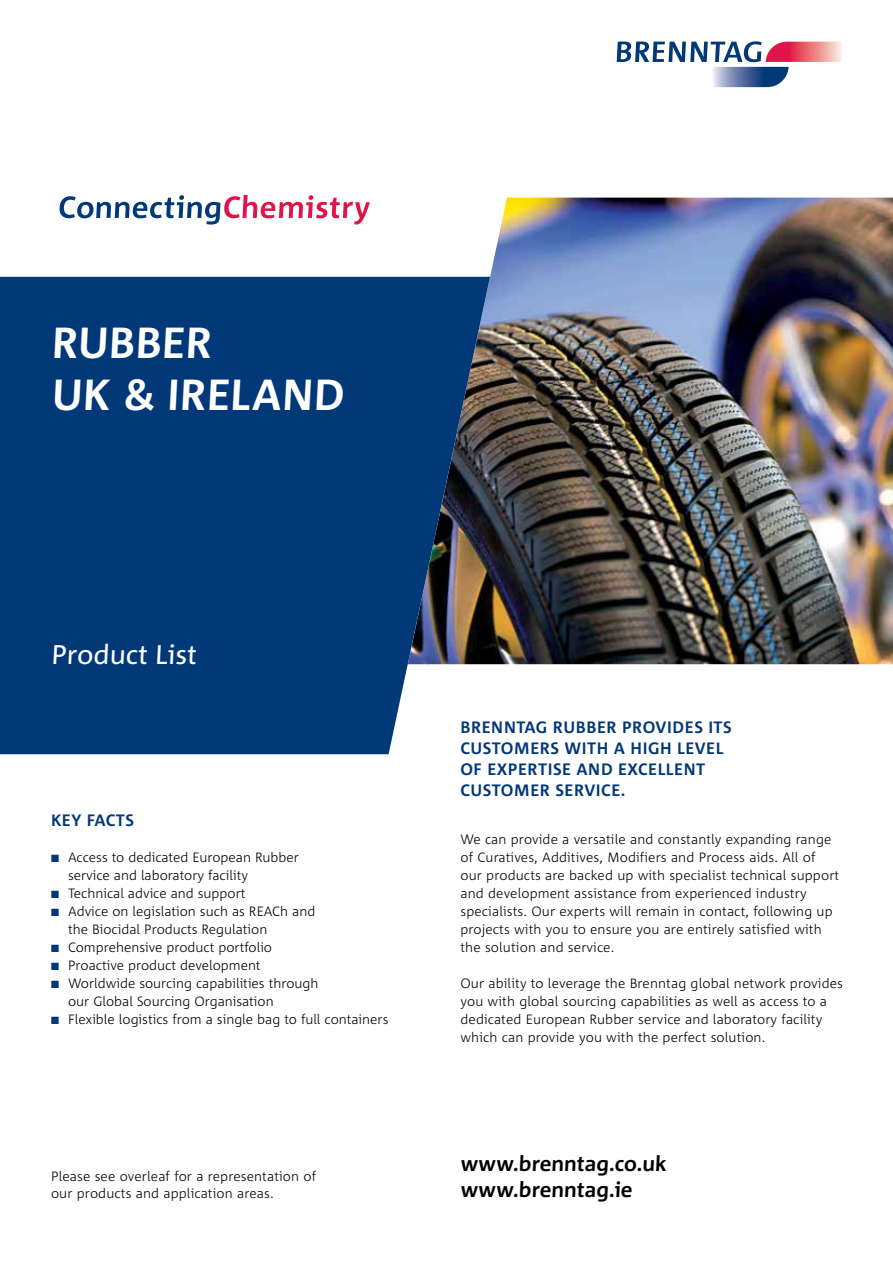
<style>
.page{position:relative;width:893px;height:1263px;background:#fff}
.page>*{position:absolute;margin:0;border:0;box-sizing:border-box;transform-origin:0 0}
.t1{font:700 43.5px/52.2px "Corpid E1 s";color:#fff}
.t2{font:27px "Corpid E1 s";color:#fff}
.t3{font:700 21.15px/26.4px "Corpid E1 s";color:#000}
.t4{font:700 16.5px/21px "Corpid E1 s";color:#003878}
.t5{font:300 13.5px/18px "Corpid E1 s";letter-spacing:.01em;color:#000}
.s1{color:#003878}
</style>
<div class="page">
<img style="left:408px;top:198px;width:485px;height:466px">
<svg style="left:0;top:277px;width:490px;height:477px;background:#0e3f79"></svg>
<svg style="left:59px;top:195px;width:311px;height:30px"></svg>
<svg style="left:617px;top:41px;width:225px;height:46px"></svg>
<h1 class="t1" style="left:51px;top:316px;width:298px">RUBBER<br>UK &amp; IRELAND</h1>
<h2 class="t2" style="left:51px;top:638px;width:149px">Product List</h2>
<p class="t4" style="left:51px;top:809px;width:85px">KEY FACTS</p>
<p class="t5" style="left:68px;top:848px;width:232px;text-indent:-17px"><span class="s1">■</span> Access to dedicated European Rubber service and laboratory facility</p>
<p class="t5" style="left:51px;top:884px;width:196px"><span class="s1">■</span> Technical advice and support</p>
<p class="t5" style="left:68px;top:902px;width:249px;text-indent:-17px"><span class="s1">■</span> Advice on legislation such as REACh and the Biocidal Products Regulation</p>
<p class="t5" style="left:51px;top:938px;width:223px"><span class="s1">■</span> Comprehensive product portfolio</p>
<p class="t5" style="left:51px;top:956px;width:211px"><span class="s1">■</span> Proactive product development</p>
<p class="t5" style="left:68px;top:974px;width:252px;text-indent:-17px"><span class="s1">■</span> Worldwide sourcing capabilities through our Global Sourcing Organisation</p>
<p class="t5" style="left:51px;top:1010px;width:339px"><span class="s1">■</span> Flexible logistics from a single bag to full containers</p>
<p class="t5" style="left:51px;top:1167px;width:267px;line-height:17.2px">Please see overleaf for a representation of our products and application areas.</p>
<p class="t4" style="left:460px;top:716px;width:273px">BRENNTAG RUBBER PROVIDES ITS<br>CUSTOMERS WITH A HIGH LEVEL<br>OF EXPERTISE AND EXCELLENT<br>CUSTOMER SERVICE.</p>
<p class="t5" style="left:460px;top:830px;width:380px">We can provide a versatile and constantly expanding range of Curatives, Additives, Modifiers and Process aids. All of our products are backed up with specialist technical support and development assistance from experienced industry specialists. Our experts will remain in contact, following up projects with you to ensure you are entirely satisfied with the solution and service.</p>
<p class="t5" style="left:460px;top:974px;width:384px">Our ability to leverage the Brenntag global network provides you with global sourcing capabilities as well as access to a dedicated European Rubber service and laboratory facility which can provide you with the perfect solution.</p>
<h3 class="t3" style="left:460px;top:1149px;width:209px">www.brenntag.co.uk www.brenntag.ie</h3>
</div>
